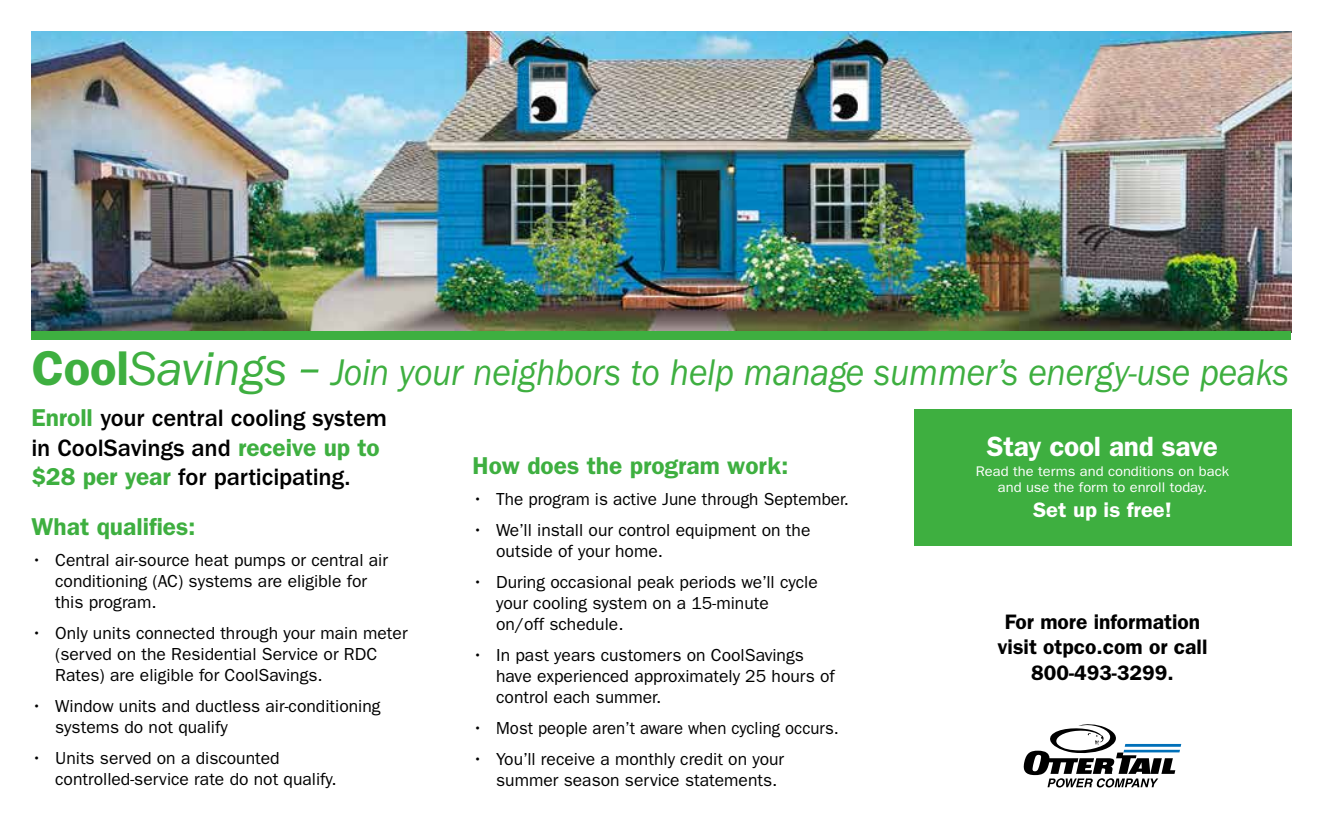
<style>
.page{position:relative;width:1323px;height:819px;background:#fff}
.page>*{position:absolute;margin:0;border:0;box-sizing:border-box;transform-origin:0 0}
.t1{font:italic 38.5px "ITC Franklin Gothic Std";letter-spacing:-.005em;color:#3eaf40;scale:.92 1}
.t2{font:600 28px "ITC Franklin Gothic Std";letter-spacing:-.01em;color:#fff}
.t3{font:500 24.5px/29.4px "ITC Franklin Gothic Std";letter-spacing:-.005em;color:#000}
.t4{font:600 24.5px "ITC Franklin Gothic Std";color:#3eaf40}
.t5{font:600 21px/25.2px "ITC Franklin Gothic Std";color:#000;text-align:center}
.t6{font:600 21px "ITC Franklin Gothic Std";color:#fff;scale:1.05 1}
.t7{font:17.5px/21px "ITC Franklin Gothic Std";color:#000}
.t8{font:14px/16.8px "ITC Franklin Gothic Std";color:#fff;text-align:center;scale:1.05 1}
.s1{font-weight:600;font-style:normal;font-size:49px}
.s2{font-size:49px}
.s3{font-stretch:condensed;font-size:56px}
.s4{font-weight:600;color:#3eaf40}
</style>
<div class="page">
<img style="left:32px;top:32px;width:1260px;height:300px">
<div style="left:914px;top:410px;width:378px;height:136px;background:#3eaf40"></div>
<svg style="left:1024px;top:724px;width:157px;height:64px"></svg>
<div style="left:32px;top:332px;width:1260px;height:8px;background:#3eaf40"></div>
<h1 class="t1" style="left:32px;top:351px;width:1368px"><span class="s1">Cool</span><span class="s2">Savings</span> <span class="s3">–</span> Join your neighbors to help manage summer’s energy-use peaks</h1>
<h3 class="t3" style="left:32px;top:404px;width:357px"><span class="s4">Enroll</span> your central cooling system in CoolSavings and <span class="s4">receive up to $28 per year</span> for participating.</h3>
<h2 class="t2" style="left:987px;top:430px;width:233px">Stay cool and save</h2>
<p class="t8" style="left:976px;top:463px;width:243px">Read the terms and conditions on back and use the form to enroll today.</p>
<p class="t6" style="left:1033px;top:497px;width:134px">Set up is free!</p>
<h3 class="t4" style="left:472px;top:451px;width:318px">How does the program work:</h3>
<p class="t7" style="left:472px;top:488px;width:378px">• The program is active June through September.</p>
<p class="t7" style="left:496px;top:519px;width:316px;text-indent:-24px">• We’ll install our control equipment on the outside of your home.</p>
<p class="t7" style="left:496px;top:571px;width:323px;text-indent:-24px">• During occasional peak periods we’ll cycle your cooling system on a 15-minute on/off schedule.</p>
<p class="t7" style="left:496px;top:645px;width:340px;text-indent:-24px">• In past years customers on CoolSavings have experienced approximately 25 hours of control each summer.</p>
<p class="t7" style="left:472px;top:718px;width:368px">• Most people aren’t aware when cycling occurs.</p>
<p class="t7" style="left:496px;top:749px;width:290px;text-indent:-24px">• You’ll receive a monthly credit on your summer season service statements.</p>
<h3 class="t4" style="left:32px;top:512px;width:166px">What qualifies:</h3>
<p class="t7" style="left:55px;top:550px;width:334px;text-indent:-24px">• Central air-source heat pumps or central air conditioning (AC) systems are eligible for this program.</p>
<p class="t7" style="left:55px;top:623px;width:354px;text-indent:-24px">• Only units connected through your main meter (served on the Residential Service or RDC<br>Rates) are eligible for CoolSavings.</p>
<p class="t7" style="left:55px;top:696px;width:327px;text-indent:-24px">• Window units and ductless air-conditioning systems do not qualify</p>
<p class="t7" style="left:55px;top:748px;width:283px;text-indent:-24px">• Units served on a discounted controlled‑service rate do not qualify.</p>
<p class="t5" style="left:998px;top:610px;width:211px">For more information visit otpco.com or call<br>800-493-3299.</p>
</div>
